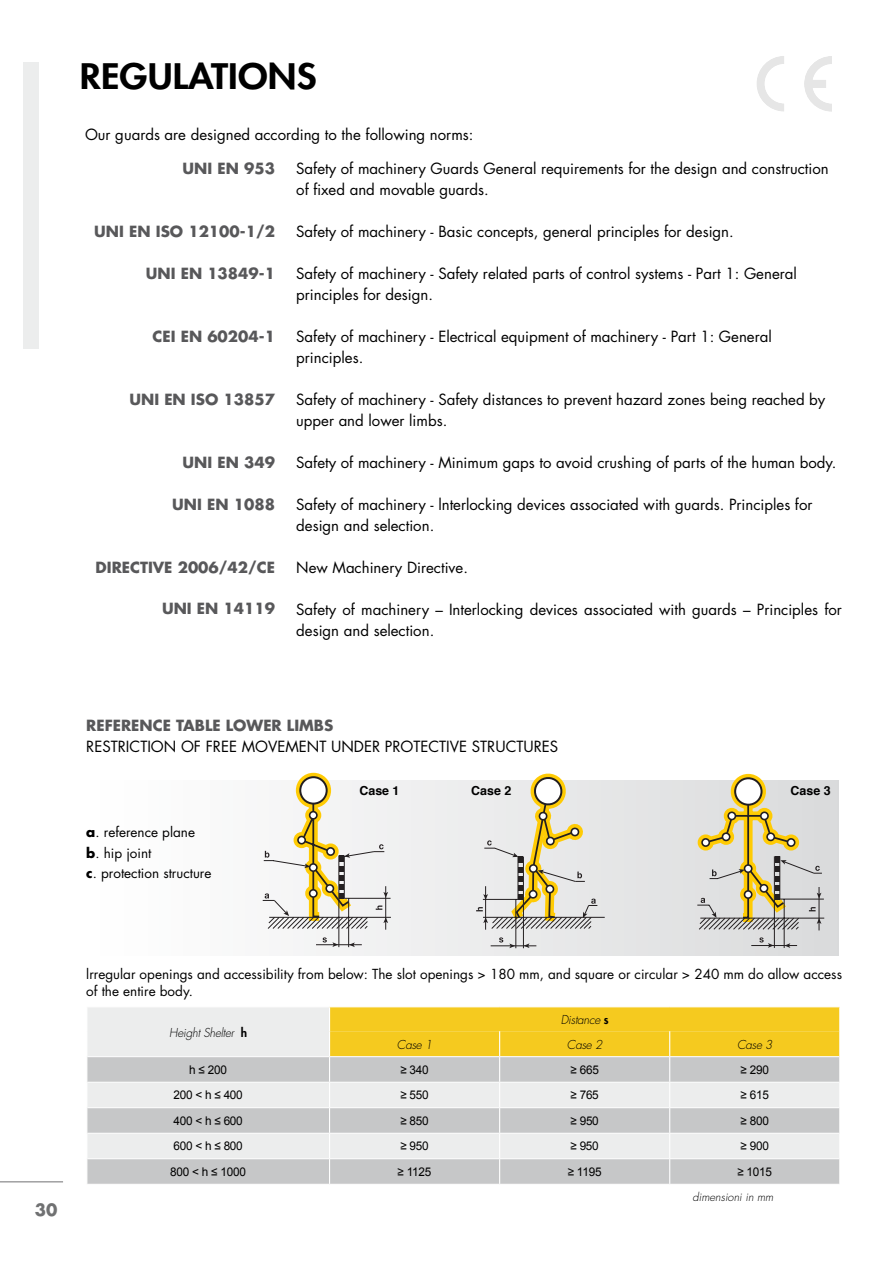
<style>
.page{position:relative;width:893px;height:1263px;background:#fff}
.page>*{position:absolute;margin:0;border:0;box-sizing:border-box;transform-origin:0 0}
.t1{font:800 34.2px "Futura Std";letter-spacing:.005em;color:#000;scale:1.11 1}
.t2{font:700 16.5px "Futura Std";color:#707172}
.t3{font:15px/21px "Futura Std";color:#000}
.t4{font:700 15px "Futura Std";color:#58585a}
.t5{font:13.5px/20.7px "Futura Std";color:#000}
.t6{font:700 12.45px "Helvetica";color:#000}
.t7{font:12px "Arial";letter-spacing:-.02em;color:#000}
.t8{font:italic 300 12px "Futura Std";letter-spacing:-.02em;color:#000}
.t9{font:italic 300 11.25px "Futura Std";color:#000}
.s1{font-weight:700}
.s2{font-weight:800;font-style:normal}
</style>
<div class="page">
<div style="left:86px;top:781px;width:752px;height:175px;background:linear-gradient(to right,#fff,#dadbdc)"></div>
<hr style="left:0;top:1181px;width:63px;height:1px;background:#707172">
<div style="left:23px;top:62px;width:15px;height:287px;background:#eceded"></div>
<svg style="left:757px;top:56px;width:27px;height:56px"></svg>
<svg style="left:804px;top:56px;width:28px;height:56px"></svg>
<div style="left:87px;top:1007px;width:242px;height:49px;background:#eceded"></div>
<svg style="left:87px;top:1057px;width:242px;height:127px;background:#d5d6d7"></svg>
<svg style="left:329px;top:1007px;width:511px;height:177px;background:#ded3a4"></svg>
<hr style="left:87px;top:1056px;width:243px;height:1px;background:#fff">
<hr style="left:330px;top:1056px;width:170px;height:1px;background:#fff">
<hr style="left:500px;top:1056px;width:170px;height:1px;background:#fff">
<hr style="left:670px;top:1056px;width:169px;height:1px;background:#fff">
<hr style="left:87px;top:1082px;width:243px;height:1px;background:#fff">
<hr style="left:330px;top:1082px;width:170px;height:1px;background:#fff">
<hr style="left:500px;top:1082px;width:170px;height:1px;background:#fff">
<hr style="left:670px;top:1082px;width:169px;height:1px;background:#fff">
<hr style="left:87px;top:1107px;width:243px;height:1px;background:#fff">
<hr style="left:330px;top:1107px;width:170px;height:1px;background:#fff">
<hr style="left:500px;top:1107px;width:170px;height:1px;background:#fff">
<hr style="left:670px;top:1107px;width:169px;height:1px;background:#fff">
<hr style="left:87px;top:1133px;width:243px;height:1px;background:#fff">
<hr style="left:330px;top:1133px;width:170px;height:1px;background:#fff">
<hr style="left:500px;top:1133px;width:170px;height:1px;background:#fff">
<hr style="left:670px;top:1133px;width:169px;height:1px;background:#fff">
<hr style="left:87px;top:1158px;width:243px;height:1px;background:#fff">
<hr style="left:330px;top:1158px;width:170px;height:1px;background:#fff">
<hr style="left:500px;top:1158px;width:170px;height:1px;background:#fff">
<hr style="left:670px;top:1158px;width:169px;height:1px;background:#fff">
<div style="left:731px;top:774px;width:35px;height:35px;border:9px solid #ffcb04;border-radius:50%"></div>
<div style="left:735px;top:778px;width:26px;height:27px;background:#fff;border-radius:50%"></div>
<div style="left:734px;top:777px;width:28px;height:29px;border:2px solid #231f20;border-radius:50%"></div>
<hr style="left:700px;top:918px;width:124px;height:1px;background:#231f20">
<hr style="left:775px;top:899px;width:49px;height:1px;background:#231f20">
<div style="left:296px;top:773px;width:35px;height:35px;border:9px solid #ffcb04;border-radius:50%"></div>
<div style="left:300px;top:777px;width:27px;height:26px;background:#fff;border-radius:50%"></div>
<div style="left:299px;top:776px;width:29px;height:28px;border:2px solid #231f20;border-radius:50%"></div>
<hr style="left:269px;top:917px;width:122px;height:1px;background:#231f20">
<hr style="left:339px;top:898px;width:52px;height:1px;background:#231f20">
<hr style="left:483px;top:917px;width:122px;height:1px;background:#231f20">
<svg style="left:262px;top:795px;width:126px;height:152px"></svg>
<svg style="left:476px;top:773px;width:122px;height:175px;background:#dcd7c5"></svg>
<svg style="left:695px;top:796px;width:128px;height:152px;background:#cec8b2"></svg>
<h1 class="t1" style="left:80px;top:55px;width:215px">REGULATIONS</h1>
<p class="t3" style="left:85px;top:124px;width:390px">Our guards are designed according to the following norms:</p>
<p class="t4" style="left:183px;top:159px;width:94px">UNI EN 953</p>
<p class="t4" style="left:94px;top:222px;width:182px">UNI EN ISO 12100-1/2</p>
<p class="t4" style="left:146px;top:264px;width:131px">UNI EN 13849-1</p>
<p class="t4" style="left:153px;top:327px;width:124px">CEI EN 60204-1</p>
<p class="t4" style="left:129px;top:390px;width:147px">UNI EN ISO 13857</p>
<p class="t4" style="left:183px;top:453px;width:94px">UNI EN 349</p>
<p class="t4" style="left:172px;top:495px;width:104px">UNI EN 1088</p>
<p class="t4" style="left:96px;top:558px;width:181px">DIRECTIVE 2006/42/CE</p>
<p class="t4" style="left:162px;top:598px;width:114px">UNI EN 14119</p>
<p class="t3" style="left:296px;top:158px;width:534px">Safety of machinery Guards General requirements for the design and construction of fixed and movable guards.</p>
<p class="t3" style="left:296px;top:221px;width:439px">Safety of machinery - Basic concepts, general principles for design.</p>
<p class="t3" style="left:296px;top:263px;width:502px">Safety of machinery - Safety related parts of control systems - Part 1: General principles for design.</p>
<p class="t3" style="left:296px;top:326px;width:477px">Safety of machinery - Electrical equipment of machinery - Part 1: General principles.</p>
<p class="t3" style="left:296px;top:389px;width:531px">Safety of machinery - Safety distances to prevent hazard zones being reached by upper and lower limbs.</p>
<p class="t3" style="left:296px;top:452px;width:542px">Safety of machinery - Minimum gaps to avoid crushing of parts of the human body.</p>
<p class="t3" style="left:296px;top:494px;width:518px">Safety of machinery - lnterlocking devices associated with guards. Principles for design and selection.</p>
<p class="t3" style="left:296px;top:557px;width:173px">New Machinery Directive.</p>
<p class="t3" style="left:296px;top:599px;width:547px">Safety of machinery – Interlocking devices associated with guards – Principles for design and selection.</p>
<p class="t4" style="left:86px;top:716px;width:249px">REFERENCE TABLE LOWER LIMBS</p>
<p class="t3" style="left:86px;top:736px;width:473px">RESTRICTION OF FREE MOVEMENT UNDER PROTECTIVE STRUCTURES</p>
<p class="t5" style="left:86px;top:822px;width:127px"><span class="s1">a</span>. reference plane <span class="s1">b</span>. hip joint<br><span class="s1">c</span>. protection structure</p>
<p class="t6" style="left:359px;top:780px;width:42px">Case 1</p>
<p class="t6" style="left:471px;top:780px;width:42px">Case 2</p>
<p class="t6" style="left:791px;top:780px;width:42px">Case 3</p>
<p class="t2" style="left:35px;top:1199px;width:24px">30</p>
<p class="t5" style="left:86px;top:966px;width:757px;line-height:16.5px">lrregular openings and accessibility from below: The slot openings &gt; 180 mm, and square or circular &gt; 240 mm do allow access of the entire body.</p>
<p class="t8" style="left:169px;top:1025px;width:79px">Height Shelter <span class="s2">h</span></p>
<p class="t8" style="left:561px;top:1012px;width:49px">Distance <span class="s2">s</span></p>
<p class="t8" style="left:397px;top:1037px;width:37px">Case 1</p>
<p class="t8" style="left:567px;top:1037px;width:37px">Case 2</p>
<p class="t8" style="left:737px;top:1037px;width:37px">Case 3</p>
<p class="t7" style="left:189px;top:1062px;width:39px">h ≤ 200</p>
<p class="t7" style="left:400px;top:1062px;width:30px">≥ 340</p>
<p class="t7" style="left:570px;top:1062px;width:30px">≥ 665</p>
<p class="t7" style="left:740px;top:1062px;width:30px">≥ 290</p>
<p class="t7" style="left:173px;top:1087px;width:71px">200 &lt; h ≤ 400</p>
<p class="t7" style="left:400px;top:1087px;width:30px">≥ 550</p>
<p class="t7" style="left:570px;top:1087px;width:30px">≥ 765</p>
<p class="t7" style="left:740px;top:1087px;width:30px">≥ 615</p>
<p class="t7" style="left:173px;top:1113px;width:71px">400 &lt; h ≤ 600</p>
<p class="t7" style="left:400px;top:1113px;width:30px">≥ 850</p>
<p class="t7" style="left:570px;top:1113px;width:30px">≥ 950</p>
<p class="t7" style="left:740px;top:1113px;width:30px">≥ 800</p>
<p class="t7" style="left:173px;top:1138px;width:71px">600 &lt; h ≤ 800</p>
<p class="t7" style="left:400px;top:1138px;width:30px">≥ 950</p>
<p class="t7" style="left:570px;top:1138px;width:30px">≥ 950</p>
<p class="t7" style="left:740px;top:1138px;width:30px">≥ 900</p>
<p class="t7" style="left:170px;top:1164px;width:77px">800 &lt; h ≤ 1000</p>
<p class="t7" style="left:398px;top:1164px;width:35px">≥ 1125</p>
<p class="t7" style="left:568px;top:1164px;width:35px">≥ 1195</p>
<p class="t7" style="left:737px;top:1164px;width:36px">≥ 1015</p>
<p class="t9" style="left:692px;top:1190px;width:82px">dimensioni in mm</p>
</div>
